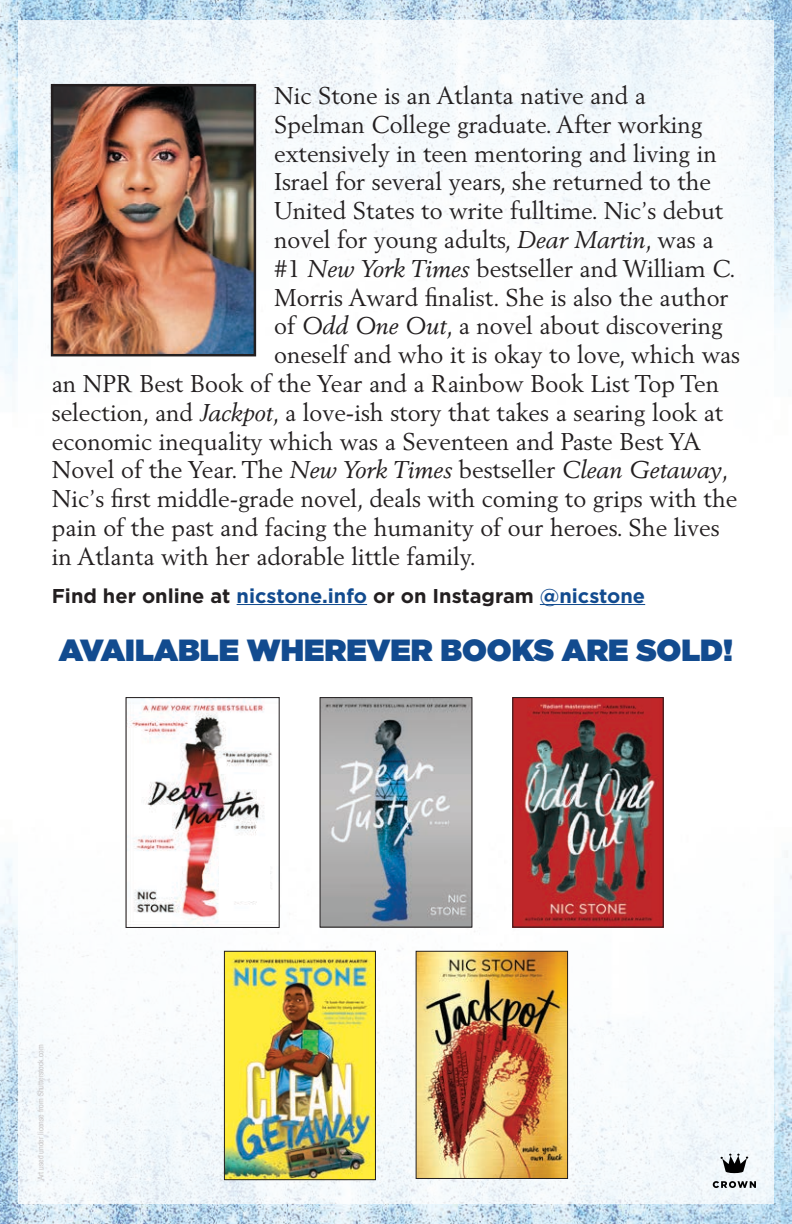
<style>
.page{position:relative;width:792px;height:1224px;background:#fff}
.page>*{position:absolute;margin:0;border:0;box-sizing:border-box;transform-origin:0 0}
.t1{font:900 30.6px "Gotham";color:#124b8f}
.t2{font:24px "Berling LT Std";color:#231f20}
.t3{font:700 20px "Gotham";color:#231f20}
.t4{font:condensed 8px "Helvetica Neue LT";color:#c7c5c6}
.s1{font-style:italic}
.s2{color:#124b8f}
</style>
<div class="page">
<img style="left:0;top:0;width:792px;height:1224px">
<div style="left:18px;top:20px;width:756px;height:1184px;background:#fff"></div>
<hr style="left:237px;top:604px;width:130px;height:1px;background:#124b8f">
<hr style="left:540px;top:604px;width:105px;height:1px;background:#124b8f">
<img style="left:54px;top:87px;width:199px;height:266px">
<div style="left:51px;top:84px;width:205px;height:272px;border:2px solid #231f20"></div>
<img style="left:514px;top:699px;width:148px;height:227px">
<div style="left:512px;top:697px;width:152px;height:231px;border:1px solid #231f20"></div>
<img style="left:418px;top:953px;width:148px;height:224px">
<div style="left:416px;top:951px;width:152px;height:228px;border:1px solid #231f20"></div>
<img style="left:322px;top:699px;width:148px;height:227px">
<div style="left:320px;top:697px;width:152px;height:231px;border:1px solid #231f20"></div>
<img style="left:226px;top:953px;width:148px;height:225px">
<div style="left:224px;top:951px;width:152px;height:229px;border:1px solid #231f20"></div>
<img style="left:129px;top:699px;width:143px;height:227px">
<div style="left:126px;top:697px;width:154px;height:231px;border:1px solid #231f20"></div>
<div style="left:220px;top:849px;width:50px;height:52px;background:#fff"></div>
<svg style="left:721px;top:1154px;width:27px;height:19px"></svg>
<svg style="left:713px;top:1181px;width:43px;height:7px"></svg>
<p class="t2" style="left:274px;top:81px;width:373px">Nic Stone is an Atlanta native and a</p>
<p class="t2" style="left:274px;top:110px;width:430px">Spelman College graduate. After working</p>
<p class="t2" style="left:274px;top:139px;width:444px">extensively in teen mentoring and living in</p>
<p class="t2" style="left:274px;top:167px;width:439px">Israel for several years, she returned to the</p>
<p class="t2" style="left:274px;top:196px;width:451px">United States to write fulltime. Nic’s debut</p>
<p class="t2" style="left:274px;top:225px;width:441px">novel for young adults, <span class="s1">Dear Martin</span>, was a</p>
<p class="t2" style="left:274px;top:254px;width:463px">#1 <span class="s1">New York Times</span> bestseller and William C.</p>
<p class="t2" style="left:274px;top:283px;width:456px">Morris Award finalist. She is also the author</p>
<p class="t2" style="left:274px;top:311px;width:450px">of <span class="s1">Odd One Out</span>, a novel about discovering</p>
<p class="t2" style="left:274px;top:340px;width:468px">oneself and who it is okay to love, which was</p>
<p class="t2" style="left:52px;top:369px;width:669px">an NPR Best Book of the Year and a Rainbow Book List Top Ten</p>
<p class="t2" style="left:52px;top:398px;width:673px">selection, and <span class="s1">Jackpot</span>, a love-ish story that takes a searing look at</p>
<p class="t2" style="left:52px;top:427px;width:651px">economic inequality which was a Seventeen and Paste Best YA</p>
<p class="t2" style="left:52px;top:455px;width:678px">Novel of the Year. The <span class="s1">New York Times</span> bestseller <span class="s1">Clean Getaway</span>,</p>
<p class="t2" style="left:52px;top:484px;width:687px">Nic’s first middle-grade novel, deals with coming to grips with the</p>
<p class="t2" style="left:52px;top:513px;width:669px">pain of the past and facing the humanity of our heroes. She lives</p>
<p class="t2" style="left:52px;top:542px;width:426px">in Atlanta with her adorable little family.</p>
<p class="t3" style="left:52px;top:582px;width:595px">Find her online at <span class="s2">nicstone.info</span> or on Instagram <span class="s2">@nicstone</span></p>
<p class="t1" style="left:59px;top:628px;width:676px">AVAILABLE WHEREVER BOOKS ARE SOLD!</p>
<p class="t4" style="left:36px;top:1180px;width:137px;rotate:-90deg">Art used under license from Shutterstock.com</p>
</div>
